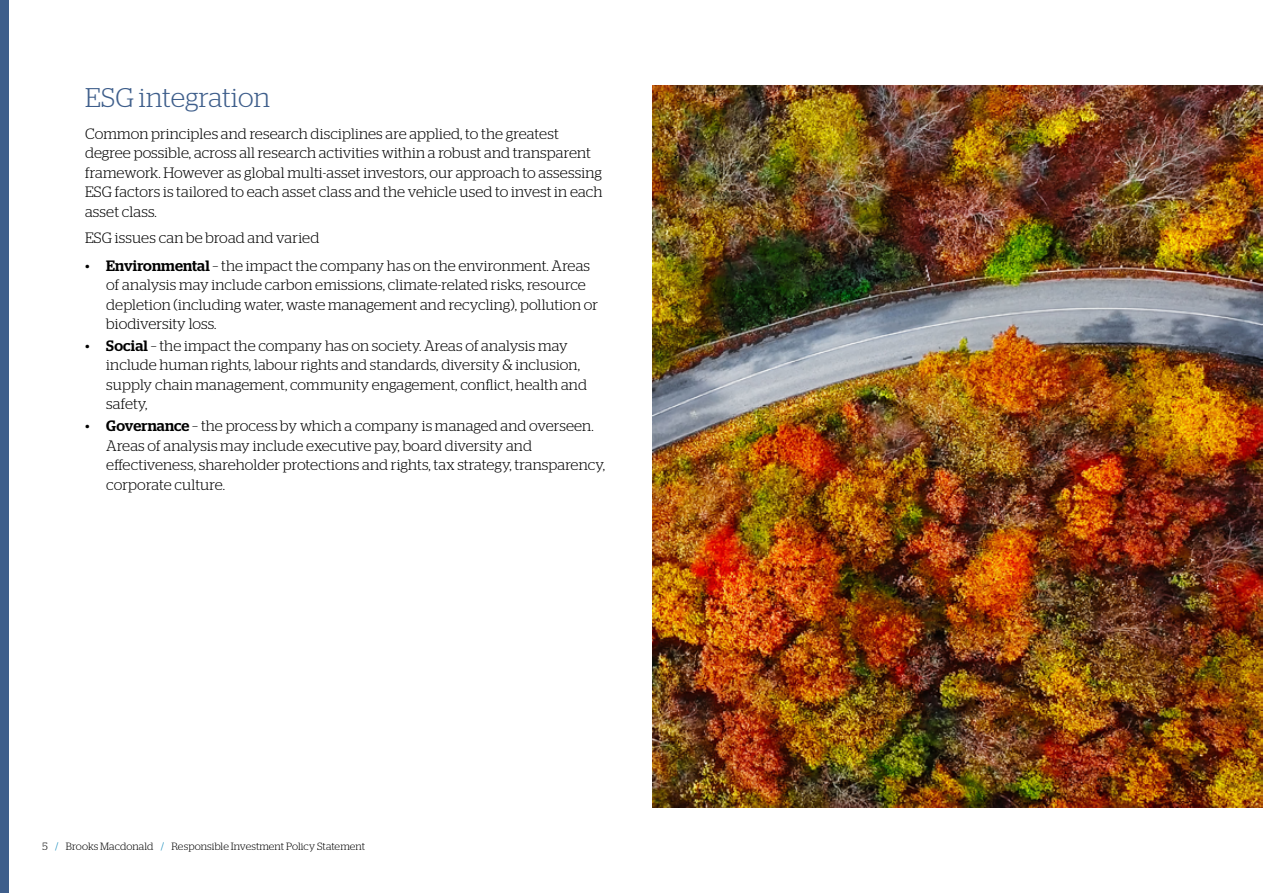
<style>
.page{position:relative;width:1263px;height:893px;background:#fff}
.page>*{position:absolute;margin:0;border:0;box-sizing:border-box;transform-origin:0 0}
.t1{font:300 27px "Stag";letter-spacing:.005em;color:#3e5e8b}
.t2{font:300 15px/19.5px "Stag";letter-spacing:.01em;color:#000}
.t3{font:300 10.5px "Stag";letter-spacing:.005em;color:#000}
.s1{font-weight:500}
.s2{color:#0081b6}
</style>
<div class="page">
<img style="left:653px;top:85px;width:610px;height:723px">
<div style="left:0;top:0;width:9px;height:893px;background:#3e5e8b"></div>
<h1 class="t1" style="left:85px;top:82px;width:187px">ESG integration</h1>
<p class="t2" style="left:85px;top:124px;width:519px">Common principles and research disciplines are applied, to the greatest degree possible, across all research activities within a robust and transparent framework. However as global multi-asset investors, our approach to assessing ESG factors is tailored to each asset class and the vehicle used to invest in each asset class.</p>
<p class="t2" style="left:85px;top:228px;width:236px">ESG issues can be broad and varied</p>
<p class="t2" style="left:106px;top:256px;width:493px;text-indent:-21px">• <span class="s1">Environmental</span> – the impact the company has on the environment. Areas of analysis may include carbon emissions, climate-related risks, resource depletion (including water, waste management and recycling), pollution or biodiversity loss.</p>
<p class="t2" style="left:106px;top:336px;width:482px;text-indent:-21px">• <span class="s1">Social</span> – the impact the company has on society. Areas of analysis may include human rights, labour rights and standards, diversity &amp; inclusion, supply chain management, community engagement, conflict, health and safety,</p>
<p class="t2" style="left:106px;top:416px;width:500px;text-indent:-21px">• <span class="s1">Governance</span> – the process by which a company is managed and overseen.<br>Areas of analysis may include executive pay, board diversity and effectiveness, shareholder protections and rights, tax strategy, transparency, corporate culture.</p>
<p class="t3" style="left:43px;top:841px;width:324px">5 <span class="s2">/</span> Brooks Macdonald <span class="s2">/</span> Responsible Investment Policy Statement</p>
</div>
